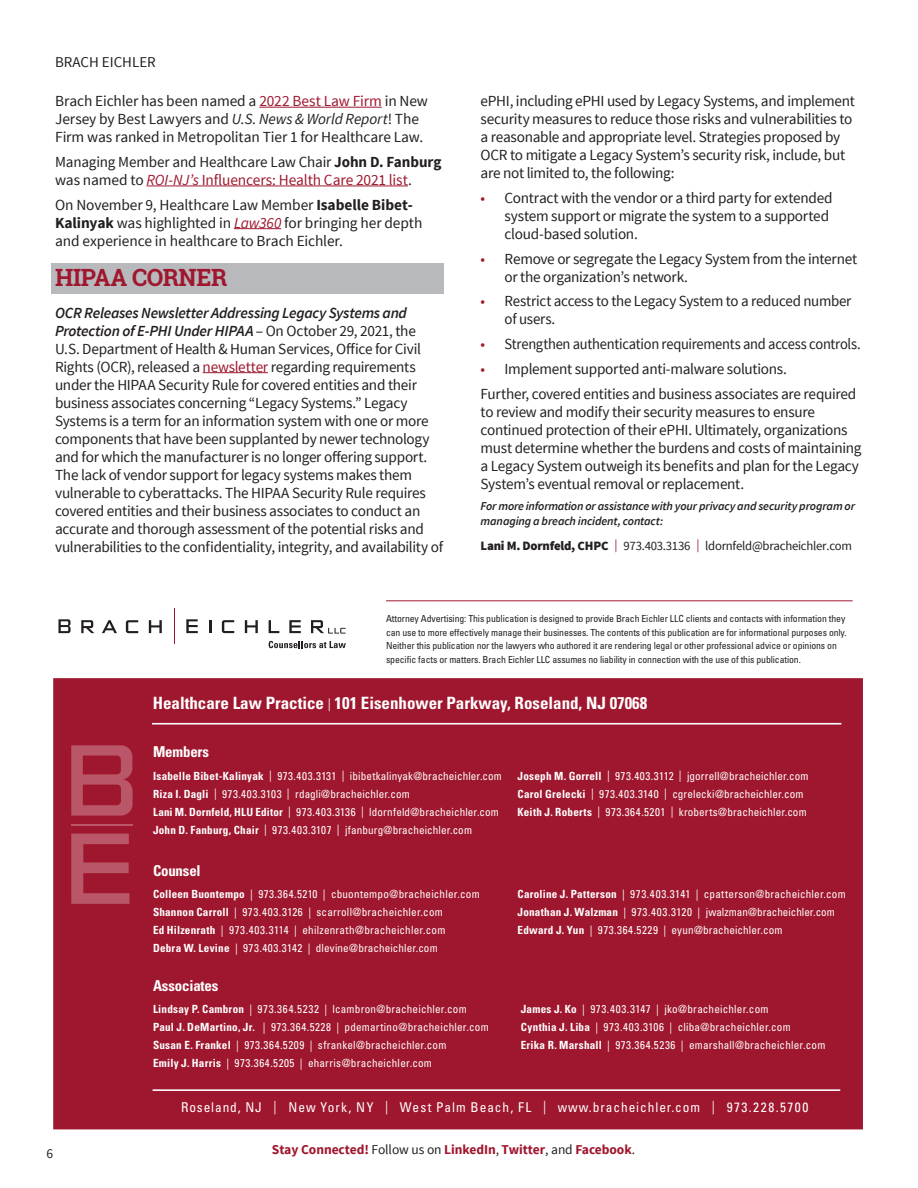
<style>
.page{position:relative;width:918px;height:1188px;background:#fff}
.page>*{position:absolute;margin:0;border:0;box-sizing:border-box;transform-origin:0 0}
.FOR_MORE_INFORMATI{font:700 23.7px "Roboto Slab";letter-spacing:-.02em;color:#9f172e}
.t1{font:700 condensed 16.95px "Univers LT Std";color:#fff}
.hyperlink{font:15.3px/18px "Source Sans Pro";letter-spacing:-.02em;color:#231f20}
.FOR_MORE_INFORMATI-2{font:15.3px/18px "Source Sans Pro";letter-spacing:-.01em;color:#231f20}
.hyperlink-2{font:15.3px "Source Sans Pro";letter-spacing:-.02em;color:#231f20;scale:.94 1}
.Back_Page_Listing_He{font:700 condensed 15px "Univers LT Std";letter-spacing:-.01em;color:#fff}
.t2{font:15px "Source Sans Pro";color:#231f20}
.t3{font:condensed 13.5px "Univers LT Std";letter-spacing:.07em;color:#fff}
.t4{font:700 13.5px "Source Sans Pro";letter-spacing:-.005em;color:#9f172e}
.Page_Numbers_9_13_65{font:13.5px "Source Sans Pro";color:#231f20}
.FOR_MORE_INFORMATI-3{font:12.75px "Source Sans Pro";letter-spacing:-.02em;color:#231f20}
.hyperlink-3{font:italic 600 12px/15px "Source Sans Pro";letter-spacing:-.01em;color:#231f20}
.Back_Page_Contacts{font:condensed 11.25px/18px "Univers LT Std";letter-spacing:.02em;color:#fff}
.Back_Page_Paragraph{font:condensed 9.75px/13.5px "Univers LT Std";letter-spacing:-.01em;color:#231f20}
.s1{color:#9f172e}
.s2{font-style:italic}
.s3{font-weight:700}
.s4{font-style:italic;color:#9f172e}
.s5{font-weight:600;font-style:italic}
.s6{font-weight:900}
.s7{font-weight:400;font-size:12.75px}
.s8{font-weight:400;color:#231f20}
</style>
<div class="page">
<div style="left:51px;top:264px;width:393px;height:30px;background:#b8b9bc"></div>
<div style="left:53px;top:678px;width:810px;height:451px;background:#9f172e;border:2px solid #9f172e"></div>
<svg style="left:58px;top:619px;width:13px;height:14px"></svg>
<svg style="left:81px;top:620px;width:13px;height:13px"></svg>
<svg style="left:102px;top:620px;width:15px;height:13px"></svg>
<svg style="left:149px;top:620px;width:13px;height:13px"></svg>
<svg style="left:209px;top:620px;width:2px;height:13px"></svg>
<svg style="left:245px;top:620px;width:13px;height:13px"></svg>
<svg style="left:269px;top:620px;width:10px;height:13px"></svg>
<svg style="left:289px;top:620px;width:12px;height:13px"></svg>
<svg style="left:126px;top:620px;width:12px;height:13px"></svg>
<svg style="left:222px;top:620px;width:12px;height:13px"></svg>
<svg style="left:186px;top:619px;width:12px;height:14px"></svg>
<hr style="left:174px;top:608px;width:1px;height:36px;background:#9f172e">
<svg style="left:311px;top:620px;width:35px;height:14px"></svg>
<svg style="left:269px;top:641px;width:77px;height:7px"></svg>
<hr style="left:386px;top:601px;width:467px;height:1px;background:#9f172e">
<hr style="left:153px;top:1089px;width:687px;height:2px;background:#fff">
<hr style="left:152px;top:723px;width:689px;height:2px;background:#fff">
<svg style="left:71px;top:834px;width:58px;height:70px"></svg>
<svg style="left:71px;top:745px;width:62px;height:71px"></svg>
<hr style="left:71px;top:825px;width:62px;height:1px;background:#fff">
<hr style="left:259px;top:107px;width:123px;height:1px;background:#9f172e">
<hr style="left:147px;top:186px;width:261px;height:1px;background:#9f172e">
<hr style="left:234px;top:228px;width:47px;height:1px;background:#9f172e">
<hr style="left:203px;top:372px;width:65px;height:1px;background:#9f172e">
<p class="t2" style="left:55px;top:53px;width:102px">BRACH EICHLER</p>
<p class="FOR_MORE_INFORMATI-2" style="left:55px;top:92px;width:374px">Brach Eichler has been named a <span class="s1">2022 Best Law Firm</span> in New<br>Jersey by Best Lawyers and <span class="s2">U.S. News &amp; World Report</span>! The<br>Firm was ranked in Metropolitan Tier 1 for Healthcare Law.</p>
<p class="FOR_MORE_INFORMATI-2" style="left:55px;top:153px;width:388px">Managing Member and Healthcare Law Chair <span class="s3">John D. Fanburg </span>was named to <span class="s4">ROI-NJ’s</span> <span class="s1">Influencers: Health Care 2021 list</span>.</p>
<p class="FOR_MORE_INFORMATI-2" style="left:55px;top:196px;width:369px">On November 9, Healthcare Law Member <span class="s3">Isabelle Bibet-<br>Kalinyak</span> was highlighted in <span class="s4">Law360</span> for bringing her depth and experience in healthcare to Brach Eichler.</p>
<p class="FOR_MORE_INFORMATI" style="left:55px;top:261px;width:174px">HIPAA CORNER</p>
<p class="hyperlink" style="left:55px;top:304px;width:390px"><span class="s5">OCR Releases Newsletter Addressing Legacy Systems and Protection of E-PHI Under HIPAA</span> – On October 29, 2021, the U.S. Department of Health &amp; Human Services, Office for Civil Rights (OCR), released a <span class="s1">newsletter</span> regarding requirements under the HIPAA Security Rule for covered entities and their business associates concerning “Legacy Systems.” Legacy Systems is a term for an information system with one or more components that have been supplanted by newer technology and for which the manufacturer is no longer offering support.<br>The lack of vendor support for legacy systems makes them vulnerable to cyberattacks. The HIPAA Security Rule requires covered entities and their business associates to conduct an accurate and thorough assessment of the potential risks and vulnerabilities to the confidentiality, integrity, and availability of</p>
<p class="hyperlink" style="left:481px;top:92px;width:376px">ePHI, including ePHI used by Legacy Systems, and implement security measures to reduce those risks and vulnerabilities to a reasonable and appropriate level. Strategies proposed by OCR to mitigate a Legacy System’s security risk, include, but are not limited to, the following:</p>
<p class="hyperlink" style="left:505px;top:189px;width:329px;text-indent:-24px"><span class="s1">•</span> Contract with the vendor or a third party for extended system support or migrate the system to a supported cloud-based solution.</p>
<p class="hyperlink" style="left:505px;top:250px;width:354px;text-indent:-24px"><span class="s1">•</span> Remove or segregate the Legacy System from the internet or the organization’s network.</p>
<p class="hyperlink" style="left:505px;top:292px;width:348px;text-indent:-24px"><span class="s1">•</span> Restrict access to the Legacy System to a reduced number of users.</p>
<p class="hyperlink-2" style="left:481px;top:334px;width:406px"><span class="s1">•</span> Strengthen authentication requirements and access controls.</p>
<p class="hyperlink" style="left:481px;top:360px;width:308px"><span class="s1">•</span> Implement supported anti-malware solutions.</p>
<p class="hyperlink" style="left:481px;top:385px;width:382px">Further, covered entities and business associates are required to review and modify their security measures to ensure continued protection of their ePHI. Ultimately, organizations must determine whether the burdens and costs of maintaining a Legacy System outweigh its benefits and plan for the Legacy System’s eventual removal or replacement.</p>
<p class="hyperlink-3" style="left:481px;top:499px;width:376px">For more information or assistance with your privacy and security program or managing a breach incident, contact:</p>
<p class="FOR_MORE_INFORMATI-3" style="left:481px;top:538px;width:373px"><span class="s6">Lani M. Dornfeld, CHPC</span> <span class="s1">|</span> 973.403.3136 <span class="s1">|</span> ldornfeld@bracheichler.com</p>
<p class="Back_Page_Paragraph" style="left:386px;top:612px;width:462px">Attorney Advertising: This publication is designed to provide Brach Eichler LLC clients and contacts with information they can use to more effectively manage their businesses. The contents of this publication are for informational purposes only.<br>Neither this publication nor the lawyers who authored it are rendering legal or other professional advice or opinions on specific facts or matters. Brach Eichler LLC assumes no liability in connection with the use of this publication.</p>
<p class="t1" style="left:153px;top:692px;width:496px">Healthcare Law Practice <span class="s7">|</span> 101 Eisenhower Parkway, Roseland, NJ 07068</p>
<p class="Back_Page_Listing_He" style="left:153px;top:743px;width:58px">Members</p>
<p class="Back_Page_Contacts" style="left:153px;top:767px;width:350px"><span class="s3">Isabelle Bibet-Kalinyak</span> | 973.403.3131 | ibibetkalinyak@bracheichler.com <span class="s3">Riza I. Dagli</span> | 973.403.3103 | rdagli@bracheichler.com<br><span class="s3">Lani M. Dornfeld, HLU Editor</span> | 973.403.3136 | ldornfeld@bracheichler.com <span class="s3">John D. Fanburg, Chair</span> | 973.403.3107 | jfanburg@bracheichler.com</p>
<p class="Back_Page_Contacts" style="left:518px;top:767px;width:292px"><span class="s3">Joseph M. Gorrell</span> | 973.403.3112 | jgorrell@bracheichler.com<br><span class="s3">Carol Grelecki</span> | 973.403.3140 | cgrelecki@bracheichler.com<br><span class="s3">Keith J. Roberts</span> | 973.364.5201 | kroberts@bracheichler.com</p>
<p class="Back_Page_Listing_He" style="left:153px;top:861px;width:49px">Counsel</p>
<p class="Back_Page_Contacts" style="left:153px;top:885px;width:328px"><span class="s3">Colleen Buontempo</span> | 973.364.5210 | cbuontempo@bracheichler.com<br><span class="s3">Shannon Carroll</span> | 973.403.3126 | scarroll@bracheichler.com<br><span class="s3">Ed Hilzenrath</span> | 973.403.3114 | ehilzenrath@bracheichler.com</p>
<p class="Back_Page_Contacts" style="left:153px;top:939px;width:286px"><span class="s3">Debra W. Levine</span> | 973.403.3142 | dlevine@bracheichler.com</p>
<p class="Back_Page_Contacts" style="left:518px;top:885px;width:330px"><span class="s3">Caroline J. Patterson</span> | 973.403.3141 | cpatterson@bracheichler.com<br><span class="s3">Jonathan J. Walzman</span> | 973.403.3120 | jwalzman@bracheichler.com<br><span class="s3">Edward J. Yun</span> | 973.364.5229 | eyun@bracheichler.com</p>
<p class="Back_Page_Listing_He" style="left:153px;top:976px;width:67px">Associates</p>
<p class="Back_Page_Contacts" style="left:153px;top:1000px;width:315px"><span class="s3">Lindsay P. Cambron</span> | 973.364.5232 | lcambron@bracheichler.com</p>
<p class="Back_Page_Contacts" style="left:153px;top:1018px;width:337px"><span class="s3">Paul J. DeMartino, Jr.</span> | 973.364.5228 | pdemartino@bracheichler.com</p>
<p class="Back_Page_Contacts" style="left:153px;top:1036px;width:295px"><span class="s3">Susan E. Frankel</span> | 973.364.5209 | sfrankel@bracheichler.com</p>
<p class="Back_Page_Contacts" style="left:153px;top:1054px;width:280px"><span class="s3">Emily J. Harris</span> | 973.364.5205 | eharris@bracheichler.com</p>
<p class="Back_Page_Contacts" style="left:521px;top:1000px;width:249px"><span class="s3">James J. Ko</span> | 973.403.3147 | jko@bracheichler.com</p>
<p class="Back_Page_Contacts" style="left:521px;top:1018px;width:272px"><span class="s3">Cynthia J. Liba</span> | 973.403.3106 | cliba@bracheichler.com</p>
<p class="Back_Page_Contacts" style="left:521px;top:1036px;width:306px"><span class="s3">Erika R. Marshall</span> | 973.364.5236 | emarshall@bracheichler.com</p>
<p class="Page_Numbers_9_13_65" style="left:47px;top:1145px;width:8px">6</p>
<p class="t3" style="left:181px;top:1099px;width:629px">Roseland, NJ | New York, NY | West Palm Beach, FL | www.bracheichler.com | 973.228.5700</p>
<p class="t4" style="left:272px;top:1141px;width:365px">Stay Connected! <span class="s8">Follow us on</span> LinkedIn<span class="s8">,</span> Twitter<span class="s8">, and</span> Facebook<span class="s8">.</span></p>
</div>
